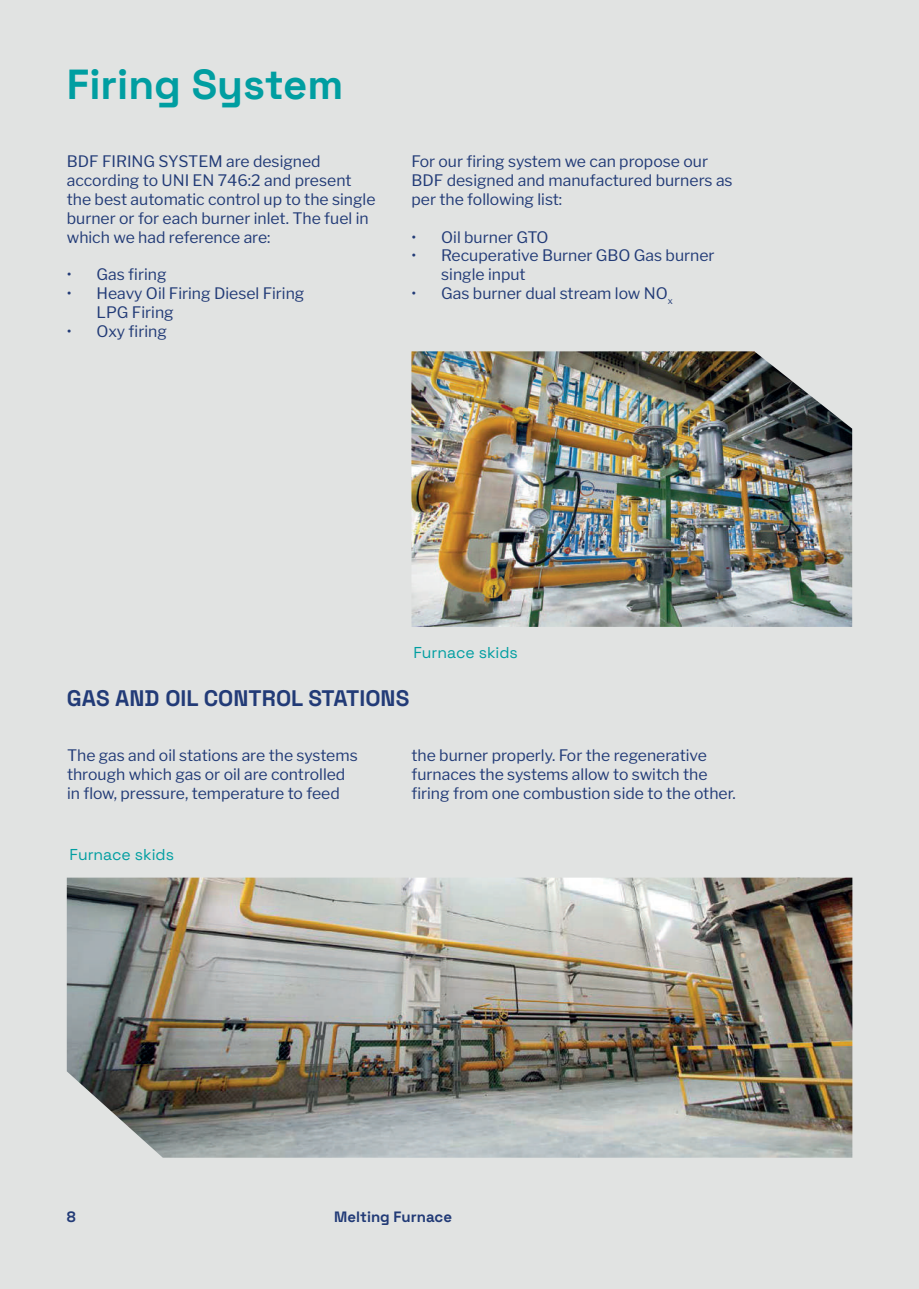
<style>
.page{position:relative;width:919px;height:1289px;background:#fff}
.page>*{position:absolute;margin:0;border:0;box-sizing:border-box;transform-origin:0 0}
.t1{font:700 42px "Space Grotesk";color:#009ea1}
.t2{font:700 22.5px "Space Grotesk";color:#223b77}
.t3{font:15.75px/18.9px "Libre Franklin";color:#223b77}
.t4{font:15.75px "Space Grotesk";color:#009ea1}
.t5{font:700 15px "Space Grotesk";color:#223b77}
</style>
<div class="page">
<div style="left:0;top:0;width:918px;height:1288px;background:#e1e3e2"></div>
<img style="left:411px;top:351px;width:441px;height:276px">
<img style="left:67px;top:877px;width:785px;height:280px">
<h1 class="t1" style="left:67px;top:57px;width:278px">Firing System</h1>
<p class="t3" style="left:67px;top:150px;width:310px">BDF FIRING SYSTEM are designed according to UNI EN 746:2 and present the best automatic control up to the single burner or for each burner inlet. The fuel in which we had reference are:</p>
<p class="t3" style="left:67px;top:264px;width:101px">• Gas firing</p>
<p class="t3" style="left:97px;top:282px;width:209px;text-indent:-30px">• Heavy Oil Firing Diesel Firing<br>LPG Firing</p>
<p class="t3" style="left:67px;top:320px;width:102px">• Oxy firing</p>
<p class="t3" style="left:411px;top:150px;width:323px">For our firing system we can propose our<br>BDF designed and manufactured burners as per the following list:</p>
<p class="t3" style="left:411px;top:226px;width:139px">• Oil burner GTO</p>
<p class="t3" style="left:441px;top:245px;width:275px;text-indent:-30px">• Recuperative Burner GBO Gas burner single input</p>
<p class="t3" style="left:411px;top:282px;width:263px">• Gas burner dual stream low NO<sub>x</sub></p>
<p class="t4" style="left:413px;top:642px;width:106px">Furnace skids</p>
<h2 class="t2" style="left:67px;top:684px;width:344px">GAS AND OIL CONTROL STATIONS</h2>
<p class="t3" style="left:67px;top:744px;width:292px">The gas and oil stations are the systems through which gas or oil are controlled in flow, pressure, temperature to feed</p>
<p class="t4" style="left:70px;top:844px;width:106px">Furnace skids</p>
<p class="t3" style="left:411px;top:744px;width:326px">the burner properly. For the regenerative furnaces the systems allow to switch the firing from one combustion side to the other.</p>
<p class="t5" style="left:67px;top:1207px;width:10px">8</p>
<p class="t5" style="left:334px;top:1207px;width:119px">Melting Furnace</p>
</div>
